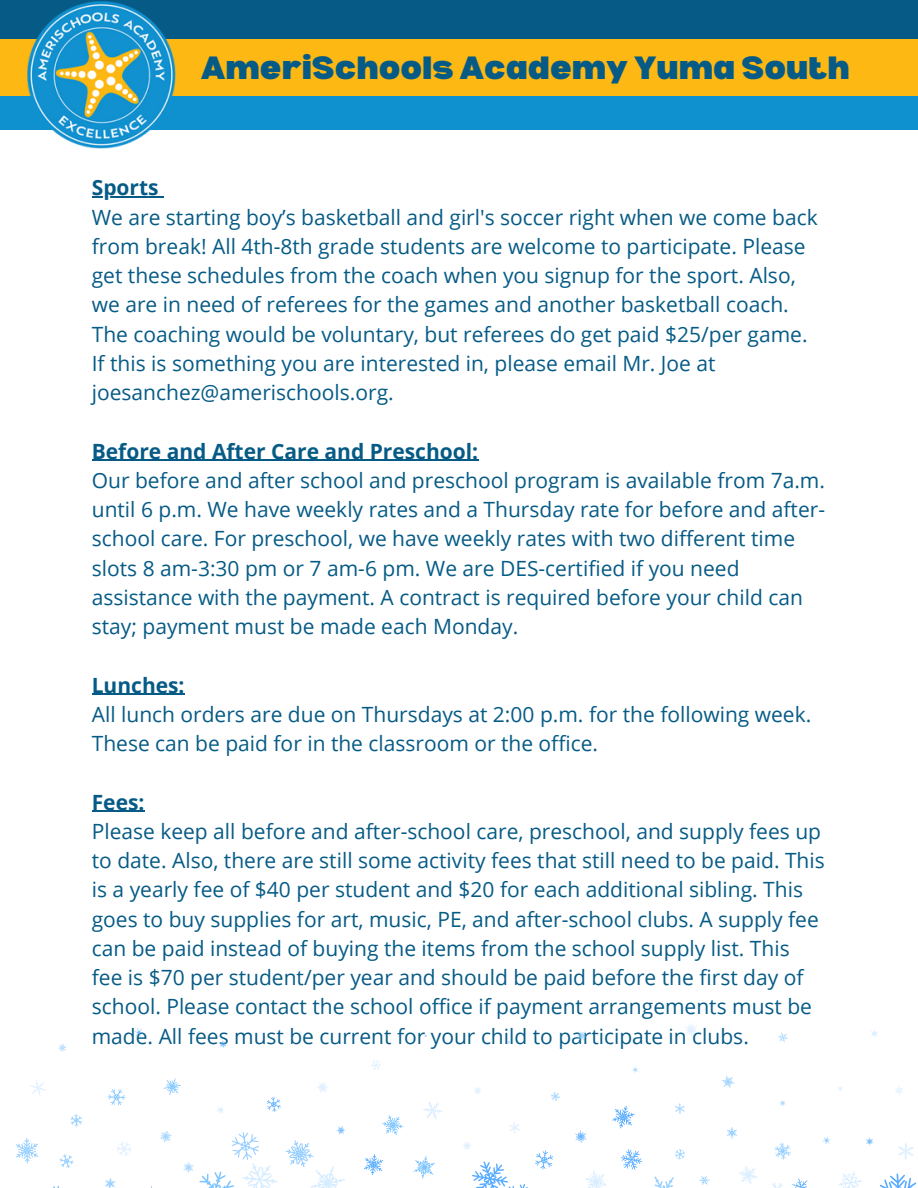
<style>
.page{position:relative;width:918px;height:1188px;background:#fff}
.page>*{position:absolute;margin:0;border:0;box-sizing:border-box;transform-origin:0 0}
.t1{font:900 31.5px "Bernoru";color:#065b86}
.t2{font:21px/29.2px "Open Sans";color:#065b86}
.t3{font:700 21px "Open Sans";color:#065b86}
</style>
<div class="page">
<div style="left:0;top:95px;width:918px;height:35px;background:#0f90cf"></div>
<div style="left:0;top:0;width:918px;height:39px;background:#065b86"></div>
<div style="left:0;top:39px;width:918px;height:56px;background:#fdb813"></div>
<img style="left:28px;top:1px;width:147px;height:147px">
<hr style="left:92px;top:197px;width:67px;height:1px;background:#065b86">
<hr style="left:92px;top:460px;width:386px;height:1px;background:#065b86">
<hr style="left:92px;top:694px;width:93px;height:1px;background:#065b86">
<hr style="left:92px;top:811px;width:53px;height:1px;background:#065b86">
<svg style="left:15px;top:1138px;width:24px;height:25px"></svg>
<svg style="left:772px;top:1182px;width:11px;height:6px"></svg>
<svg style="left:722px;top:1075px;width:13px;height:13px"></svg>
<svg style="left:739px;top:1166px;width:19px;height:18px"></svg>
<svg style="left:612px;top:1106px;width:23px;height:23px"></svg>
<svg style="left:685px;top:1023px;width:13px;height:14px"></svg>
<svg style="left:423px;top:1101px;width:19px;height:19px"></svg>
<svg style="left:371px;top:1060px;width:10px;height:10px"></svg>
<svg style="left:382px;top:1115px;width:21px;height:20px"></svg>
<svg style="left:364px;top:1154px;width:19px;height:21px"></svg>
<svg style="left:675px;top:1149px;width:10px;height:11px"></svg>
<svg style="left:266px;top:1097px;width:15px;height:15px"></svg>
<svg style="left:576px;top:1031px;width:11px;height:10px"></svg>
<svg style="left:220px;top:1041px;width:6px;height:7px"></svg>
<svg style="left:778px;top:1032px;width:10px;height:11px"></svg>
<svg style="left:30px;top:1079px;width:17px;height:17px"></svg>
<svg style="left:727px;top:1127px;width:10px;height:12px"></svg>
<svg style="left:632px;top:1067px;width:7px;height:6px"></svg>
<svg style="left:898px;top:1142px;width:16px;height:18px"></svg>
<svg style="left:585px;top:1170px;width:22px;height:18px"></svg>
<svg style="left:621px;top:1149px;width:21px;height:21px"></svg>
<svg style="left:699px;top:1175px;width:11px;height:10px"></svg>
<svg style="left:135px;top:1028px;width:8px;height:9px"></svg>
<svg style="left:551px;top:1092px;width:9px;height:9px"></svg>
<svg style="left:866px;top:1137px;width:8px;height:9px"></svg>
<svg style="left:774px;top:1142px;width:17px;height:18px"></svg>
<svg style="left:164px;top:1078px;width:17px;height:17px"></svg>
<svg style="left:59px;top:1044px;width:7px;height:8px"></svg>
<svg style="left:105px;top:1178px;width:11px;height:10px"></svg>
<svg style="left:509px;top:1122px;width:11px;height:11px"></svg>
<svg style="left:286px;top:1126px;width:60px;height:62px"></svg>
<svg style="left:474px;top:1087px;width:7px;height:7px"></svg>
<svg style="left:59px;top:1154px;width:15px;height:14px"></svg>
<svg style="left:879px;top:1174px;width:38px;height:14px"></svg>
<svg style="left:70px;top:1114px;width:12px;height:13px"></svg>
<svg style="left:895px;top:1086px;width:8px;height:9px"></svg>
<svg style="left:217px;top:1106px;width:8px;height:8px"></svg>
<svg style="left:675px;top:1103px;width:10px;height:11px"></svg>
<svg style="left:779px;top:1100px;width:7px;height:6px"></svg>
<svg style="left:654px;top:1176px;width:20px;height:12px"></svg>
<svg style="left:838px;top:1086px;width:5px;height:5px"></svg>
<svg style="left:116px;top:1142px;width:16px;height:14px"></svg>
<svg style="left:160px;top:1131px;width:12px;height:11px"></svg>
<svg style="left:183px;top:1132px;width:94px;height:56px"></svg>
<svg style="left:107px;top:1089px;width:19px;height:16px"></svg>
<svg style="left:792px;top:1178px;width:16px;height:10px"></svg>
<svg style="left:463px;top:1142px;width:90px;height:46px"></svg>
<svg style="left:870px;top:1029px;width:8px;height:9px"></svg>
<svg style="left:575px;top:1130px;width:12px;height:13px"></svg>
<svg style="left:838px;top:1171px;width:24px;height:17px"></svg>
<svg style="left:413px;top:1156px;width:22px;height:23px"></svg>
<svg style="left:317px;top:1082px;width:11px;height:10px"></svg>
<svg style="left:823px;top:1136px;width:8px;height:8px"></svg>
<p class="t1" style="left:201px;top:50px;width:650px">AmeriSchools Academy Yuma South</p>
<h1 class="t3" style="left:92px;top:173px;width:68px">Sports</h1>
<p class="t2" style="left:92px;top:202px;width:727px">We are starting boy’s basketball and girl's soccer right when we come back from break! All 4th-8th grade students are welcome to participate. Please get these schedules from the coach when you signup for the sport. Also, we are in need of referees for the games and another basketball coach.<br>The coaching would be voluntary, but referees do get paid $25/per game.<br>If this is something you are interested in, please email Mr. Joe at joesanchez@amerischools.org.</p>
<p class="t3" style="left:92px;top:436px;width:388px">Before and After Care and Preschool:</p>
<p class="t2" style="left:92px;top:465px;width:735px">Our before and after school and preschool program is available from 7a.m. until 6 p.m. We have weekly rates and a Thursday rate for before and after&shy;school care. For preschool, we have weekly rates with two different time slots 8 am-3:30 pm or 7 am-6 pm. We are DES-certified if you need assistance with the payment. A contract is required before your child can stay; payment must be made each Monday.</p>
<p class="t3" style="left:92px;top:670px;width:94px">Lunches:</p>
<p class="t2" style="left:92px;top:699px;width:721px">All lunch orders are due on Thursdays at 2:00 p.m. for the following week.<br>These can be paid for in the classroom or the office.</p>
<p class="t3" style="left:92px;top:787px;width:54px">Fees:</p>
<p class="t2" style="left:92px;top:816px;width:735px">Please keep all before and after-school care, preschool, and supply fees up to date. Also, there are still some activity fees that still need to be paid. This is a yearly fee of $40 per student and $20 for each additional sibling. This goes to buy supplies for art, music, PE, and after-school clubs. A supply fee can be paid instead of buying the items from the school supply list. This fee is $70 per student/per year and should be paid before the first day of school. Please contact the school office if payment arrangements must be made. All fees must be current for your child to participate in clubs.</p>
</div>
